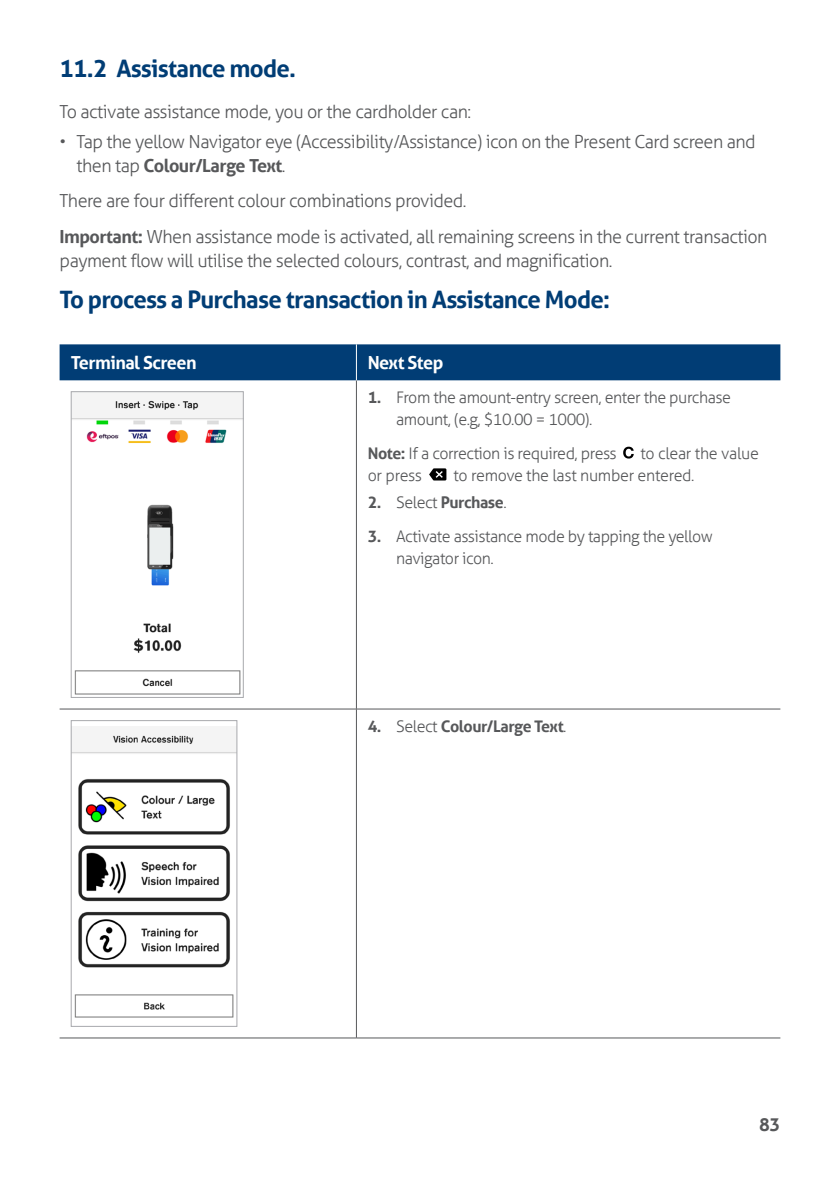
<style>
.page{position:relative;width:840px;height:1191px;background:#fff}
.page>*{position:absolute;margin:0;border:0;box-sizing:border-box;transform-origin:0 0}
.TH2_Non_TOC__after_T{font:700 24px "Aller";letter-spacing:-.03em;color:#013d75}
.TH2_Numbered{font:700 24px "Aller";letter-spacing:-.03em;color:#013d75}
.Body{font:300 18px/24px "Aller";letter-spacing:-.03em;color:#57585a}
.Body_Before_Bullets{font:300 18px "Aller";letter-spacing:-.03em;color:#57585a}
.Table_Head{font:700 18px "Aller";letter-spacing:-.03em;color:#fff}
.t1{font:700 18px "Aller";color:#57585a}
.Table_Body{font:300 16px/22px "Aller";letter-spacing:-.03em;color:#57585a}
.t2{font:700 16px "Aller";letter-spacing:-.03em;color:#57585a}
.s1{font-weight:700}
.s2{font-weight:300}
</style>
<div class="page">
<div style="left:60px;top:344px;width:720px;height:36px;background:#013d75"></div>
<hr style="left:356px;top:380px;width:1px;height:329px;background:#57585a">
<hr style="left:356px;top:708px;width:424px;height:1px;background:#57585a">
<hr style="left:356px;top:709px;width:1px;height:328px;background:#57585a">
<hr style="left:60px;top:708px;width:296px;height:1px;background:#57585a">
<hr style="left:356px;top:344px;width:1px;height:36px;background:#fff">
<hr style="left:60px;top:1037px;width:296px;height:1px;background:#57585a">
<hr style="left:356px;top:1037px;width:424px;height:1px;background:#57585a">
<img style="left:73px;top:393px;width:168px;height:302px">
<div style="left:71px;top:391px;width:172px;height:306px;border:1px solid #a8a9ad"></div>
<svg style="left:623px;top:447px;width:10px;height:11px"></svg>
<svg style="left:429px;top:468px;width:17px;height:12px"></svg>
<img style="left:73px;top:726px;width:162px;height:292px">
<div style="left:71px;top:720px;width:166px;height:306px;border:1px solid #a8a9ad"></div>
<h3 class="TH2_Numbered" style="left:60px;top:54px;width:238px">11.2 Assistance mode.</h3>
<p class="Body_Before_Bullets" style="left:60px;top:101px;width:413px">To activate assistance mode, you or the cardholder can:</p>
<p class="Body" style="left:77px;top:130px;width:680px;text-indent:-17px">• Tap the yellow Navigator eye (Accessibility/Assistance) icon on the Present Card screen and then tap <span class="s1">Colour/Large Text</span>.</p>
<p class="Body" style="left:60px;top:189px;width:408px">There are four different colour combinations provided.</p>
<p class="Body" style="left:60px;top:224px;width:709px"><span class="s1">Important:</span> When assistance mode is activated, all remaining screens in the current transaction payment flow will utilise the selected colours, contrast, and magnification.</p>
<h3 class="TH2_Non_TOC__after_T" style="left:60px;top:285px;width:551px">To process a Purchase transaction in Assistance Mode:</h3>
<p class="Table_Head" style="left:71px;top:351px;width:127px">Terminal Screen</p>
<p class="Table_Head" style="left:367px;top:351px;width:77px">Next Step</p>
<p class="Table_Body" style="left:396px;top:386px;width:336px;text-indent:-28px"><span class="s1">1.</span> From the amount-entry screen, enter the purchase amount, (e.g, $10.00 = 1000).</p>
<p class="Table_Body" style="left:367px;top:442px;width:250px"><span class="s1">Note:</span> If a correction is required, press</p>
<p class="Table_Body" style="left:640px;top:442px;width:120px">to clear the value</p>
<p class="Table_Body" style="left:367px;top:464px;width:56px">or press</p>
<p class="Table_Body" style="left:453px;top:464px;width:242px">to remove the last number entered.</p>
<p class="t2" style="left:367px;top:493px;width:140px">2. <span class="s2">Select</span> Purchase<span class="s2">.</span></p>
<p class="Table_Body" style="left:396px;top:525px;width:318px;text-indent:-28px"><span class="s1">3.</span> Activate assistance mode by tapping the yellow navigator icon.</p>
<p class="t2" style="left:367px;top:716px;width:200px">4. <span class="s2">Select</span> Colour/Large Text<span class="s2">.</span></p>
<p class="t1" style="left:758px;top:1114px;width:23px">83</p>
</div>
